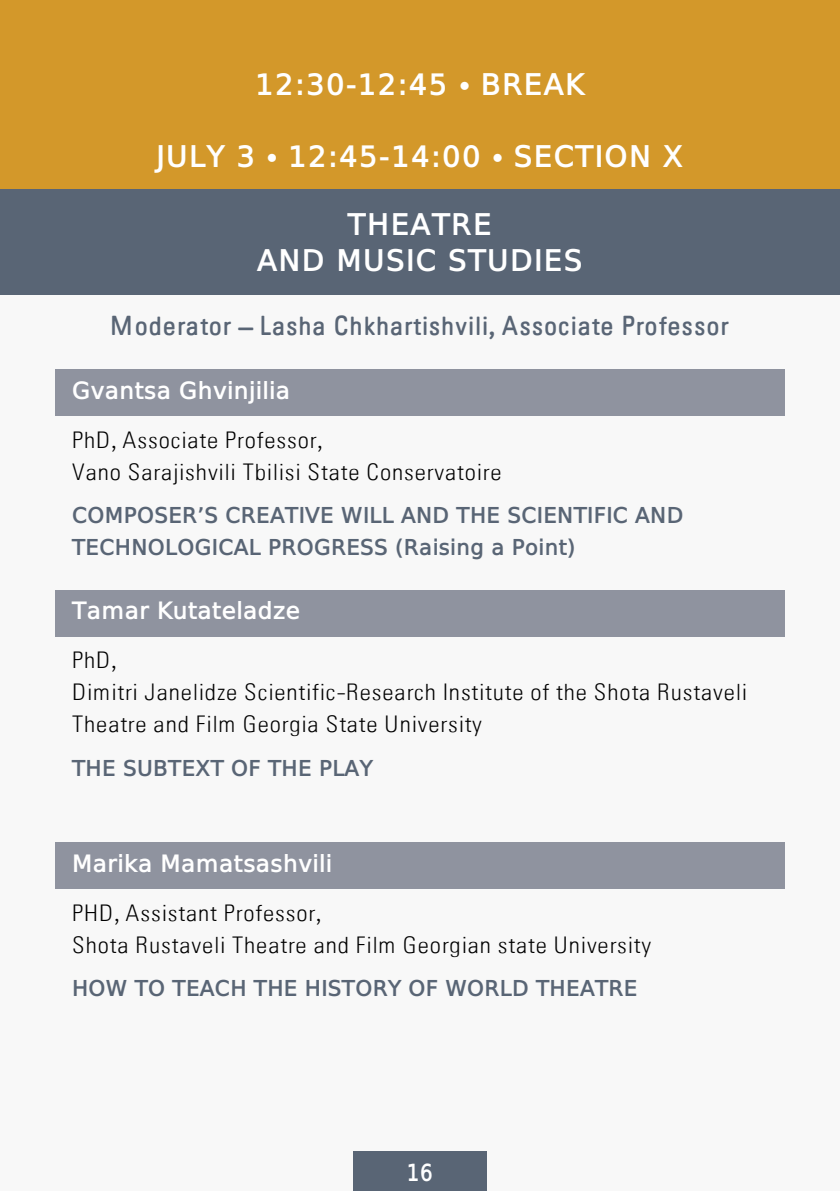
<style>
.page{position:relative;width:840px;height:1191px;background:#fff}
.page>*{position:absolute;margin:0;border:0;box-sizing:border-box;transform-origin:0 0}
.t1{font:30px/36px "BPGWEB001 Caps";letter-spacing:.03em;color:#fff;text-align:center}
.t2{font:800 28px "BPG Nateli";color:#596575}
.t3{font:500 24px/32px "BPG Nateli";color:#000}
.t4{font:24px "BPGWEB001";color:#fff}
.t5{font:24px "BPGWEB001 Caps";color:#fff;scale:.85 1}
.t6{font:22px/32px "BPGWEB001 Caps";color:#596575}
</style>
<div class="page">
<div style="left:0;top:0;width:839px;height:1191px;background:#f8f8f8"></div>
<div style="left:0;top:0;width:839px;height:119px;background:#d3982a"></div>
<div style="left:0;top:110px;width:839px;height:81px;background:#d3982a"></div>
<div style="left:0;top:189px;width:839px;height:70px;background:#596575"></div>
<div style="left:0;top:225px;width:839px;height:70px;background:#596575"></div>
<div style="left:55px;top:369px;width:729px;height:47px;background:#8f939f"></div>
<div style="left:55px;top:590px;width:729px;height:46px;background:#8f939f"></div>
<div style="left:55px;top:842px;width:729px;height:47px;background:#8f939f"></div>
<div style="left:353px;top:1151px;width:133px;height:40px;background:#596575"></div>
<p class="t1" style="left:255px;top:68px;width:331px">12:30-12:45 ● BREAK</p>
<p class="t1" style="left:156px;top:140px;width:528px">JULY 3 ● 12:45-14:00 ● SECTION X</p>
<p class="t1" style="left:257px;top:208px;width:327px">THEATRE<br>AND MUSIC STUDIES</p>
<p class="t2" style="left:110px;top:314px;width:620px">Moderator – Lasha Chkhartishvili, Associate Professor</p>
<p class="t4" style="left:72px;top:379px;width:220px">Gvantsa Ghvinjilia</p>
<p class="t3" style="left:72px;top:426px;width:431px">PhD, Associate Professor,<br>Vano Sarajishvili Tbilisi State Conservatoire</p>
<p class="t6" style="left:72px;top:501px;width:612px">COMPOSER’S CREATIVE WILL AND THE SCIENTIFIC AND<br>TECHNOLOGICAL PROGRESS (Raising a Point)</p>
<p class="t4" style="left:72px;top:600px;width:230px">Tamar Kutateladze</p>
<p class="t3" style="left:72px;top:646px;width:677px">PhD,<br>Dimitri Janelidze Scientific-Research Institute of the Shota Rustaveli<br>Theatre and Film Georgia State University</p>
<p class="t6" style="left:72px;top:753px;width:302px">THE SUBTEXT OF THE PLAY</p>
<p class="t4" style="left:72px;top:852px;width:262px">Marika Mamatsashvili</p>
<p class="t3" style="left:72px;top:898px;width:581px">PHD, Assistant Professor,<br>Shota Rustaveli Theatre and Film Georgian state University</p>
<p class="t6" style="left:72px;top:973px;width:567px">HOW TO TEACH THE HISTORY OF WORLD THEATRE</p>
<p class="t5" style="left:406px;top:1161px;width:33px">16</p>
</div>
